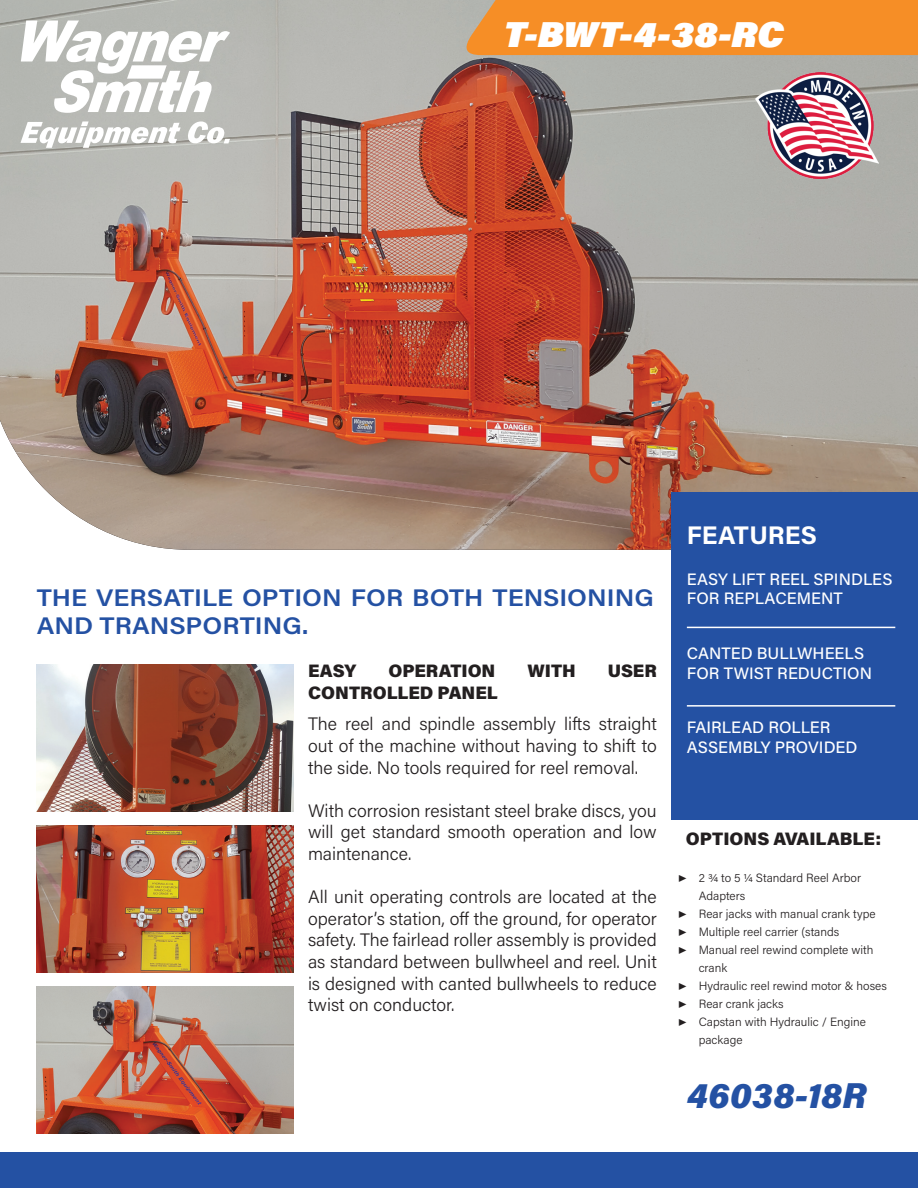
<style>
.page{position:relative;width:918px;height:1188px;background:#fff}
.page>*{position:absolute;margin:0;border:0;box-sizing:border-box;transform-origin:0 0}
.t1{font:italic 900 36px "Acumin Pro";letter-spacing:.015em;color:#fff}
.t2{font:italic 900 36px "Acumin Pro";letter-spacing:.005em;color:#2451a3}
.t3{font:700 25.5px "Acumin Pro";letter-spacing:.005em;color:#fff}
.t4{font:600 24px/28.8px "Acumin Pro";color:#2451a3;scale:1.09 1}
.t5{font:300 18px/21.6px "Acumin Pro";color:#231f20;text-align:justify}
.t6{font:900 18px "Acumin Pro";color:#231f20}
.t7{font:500 16.5px/19.8px "Acumin Pro";color:#fff}
.t8{font:300 12px "Acumin Pro";color:#231f20}
.s1{font-weight:700}
</style>
<div class="page">
<div style="left:0;top:1152px;width:918px;height:36px;background:#2451a3"></div>
<img style="left:0;top:0;width:918px;height:550px">
<img style="left:755px;top:73px;width:124px;height:106px">
<svg style="left:456px;top:0;width:462px;height:58px;background:#ef9133"></svg>
<div style="left:672px;top:492px;width:246px;height:328px;background:#2451a3"></div>
<img style="left:37px;top:825px;width:256px;height:148px">
<img style="left:37px;top:664px;width:256px;height:148px">
<img style="left:37px;top:986px;width:256px;height:148px">
<hr style="left:687px;top:627px;width:208px;height:1px;background:#fff">
<hr style="left:687px;top:705px;width:208px;height:2px;background:#fff">
<svg style="left:21px;top:21px;width:209px;height:92px"></svg>
<svg style="left:21px;top:121px;width:160px;height:27px"></svg>
<svg style="left:188px;top:121px;width:42px;height:22px"></svg>
<h1 class="t1" style="left:504px;top:8px;width:281px">T-BWT-4-38-RC</h1>
<h3 class="t4" style="left:37px;top:582px;width:568px">THE VERSATILE OPTION FOR BOTH TENSIONING<br>AND TRANSPORTING.</h3>
<p class="t6" style="left:308px;top:658px;width:50px">EASY</p>
<p class="t6" style="left:388px;top:658px;width:109px">OPERATION</p>
<p class="t6" style="left:527px;top:658px;width:50px">WITH</p>
<p class="t6" style="left:608px;top:658px;width:51px">USER</p>
<p class="t6" style="left:308px;top:680px;width:191px">CONTROLLED PANEL</p>
<p class="t5" style="left:308px;top:713px;width:350px">The reel and spindle assembly lifts straight out of the machine without having to shift to the side. No tools required for reel removal.</p>
<p class="t5" style="left:308px;top:799px;width:350px">With corrosion resistant steel brake discs, you will get standard smooth operation and low maintenance.</p>
<p class="t5" style="left:308px;top:885px;width:350px">All unit operating controls are located at the operator’s station, off the ground, for operator safety. The fairlead roller assembly is provided as standard between bullwheel and reel. Unit is designed with canted bullwheels to reduce twist on conductor.</p>
<h2 class="t3" style="left:687px;top:517px;width:132px">FEATURES</h2>
<p class="t7" style="left:687px;top:568px;width:207px">EASY LIFT REEL SPINDLES<br>FOR REPLACEMENT</p>
<p class="t7" style="left:687px;top:642px;width:187px">CANTED BULLWHEELS<br>FOR TWIST REDUCTION</p>
<p class="t7" style="left:687px;top:717px;width:172px">FAIRLEAD ROLLER<br>ASSEMBLY PROVIDED</p>
<p class="t6" style="left:686px;top:826px;width:197px">OPTIONS AVAILABLE:</p>
<p class="t8" style="left:679px;top:870px;width:184px"><span class="s1">▶</span> 2 ¾ to 5 ¼ Standard Reel Arbor</p>
<p class="t8" style="left:699px;top:888px;width:48px">Adapters</p>
<p class="t8" style="left:678px;top:906px;width:199px"><span class="s1">▶</span> Rear jacks with manual crank type</p>
<p class="t8" style="left:678px;top:924px;width:162px"><span class="s1">▶</span> Multiple reel carrier (stands</p>
<p class="t8" style="left:678px;top:942px;width:197px"><span class="s1">▶</span> Manual reel rewind complete with</p>
<p class="t8" style="left:699px;top:960px;width:30px">crank</p>
<p class="t8" style="left:678px;top:978px;width:210px"><span class="s1">▶</span> Hydraulic reel rewind motor &amp; hoses</p>
<p class="t8" style="left:678px;top:996px;width:107px"><span class="s1">▶</span> Rear crank jacks</p>
<p class="t8" style="left:678px;top:1014px;width:189px"><span class="s1">▶</span> Capstan with Hydraulic / Engine</p>
<p class="t8" style="left:699px;top:1032px;width:45px">package</p>
<h1 class="t2" style="left:687px;top:1069px;width:181px">46038-18R</h1>
</div>
